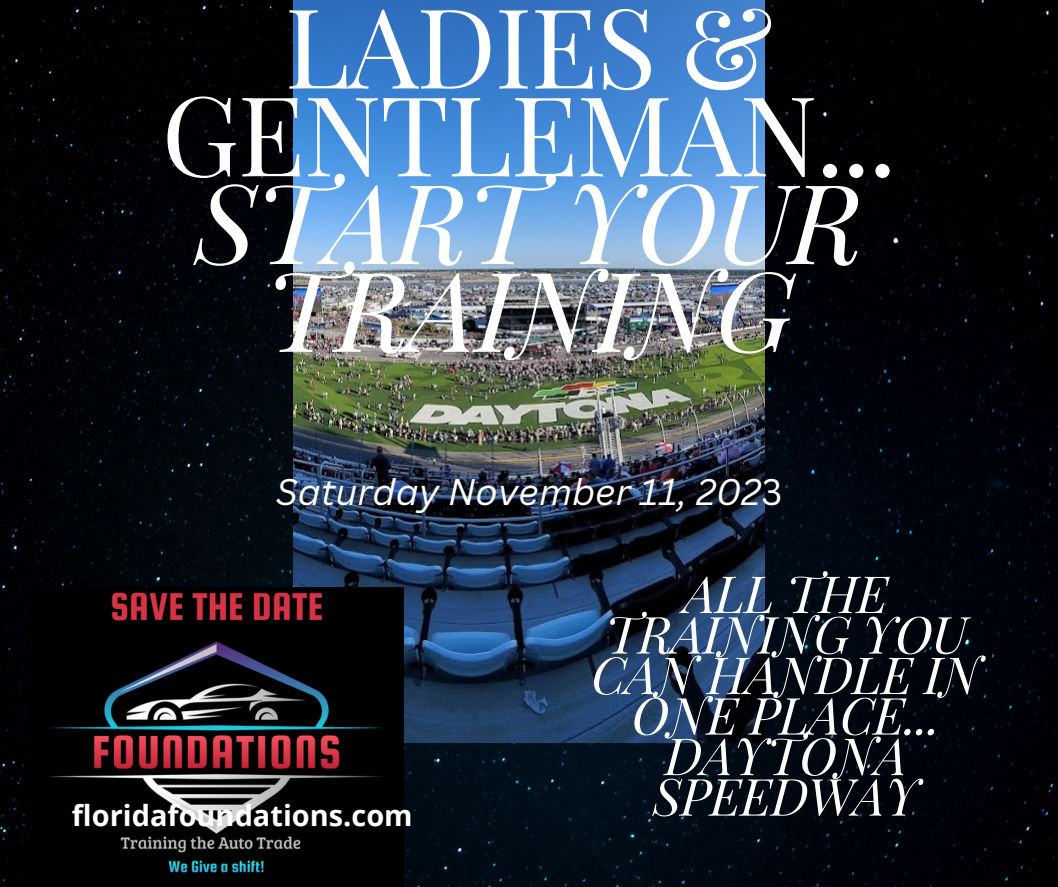
<style>
.page{position:relative;width:1058px;height:887px;background:#fff}
.page>*{position:absolute;margin:0;border:0;box-sizing:border-box;transform-origin:0 0}
.t1{font:110.7px/87.8px "Playfair Display";letter-spacing:-.015em;color:#fff;text-align:center}
.t2{font:italic 51.3px/40.5px "Playfair Display";letter-spacing:-.015em;color:#fff;text-align:center}
.t3{font:italic 36px "Canva Sans";color:#fff}
.t4{font:700 28.95px "Open Sans";color:#fff}
.s1{font-style:italic}
.s2{font-style:normal}
</style>
<div class="page">
<img style="left:0;top:0;width:1058px;height:886px">
<img style="left:293px;top:0;width:472px;height:742px">
<img style="left:30px;top:587px;width:373px;height:299px">
<p class="t1" style="left:161px;top:-1px;width:736px">LADIES &amp;<br>GENTLEMAN...<br><span class="s1">START YOUR<br>TRAINING</span></p>
<p class="t3" style="left:276px;top:467px;width:508px">Saturday November 11, 202<span class="s2">3</span></p>
<p class="t4" style="left:72px;top:794px;width:342px">floridafoundations.com</p>
<p class="t2" style="left:591px;top:571px;width:390px">ALL THE<br>TRAINING YOU<br>CAN HANDLE IN<br>ONE PLACE...<br>DAYTONA<br>SPEEDWAY</p>
</div>
